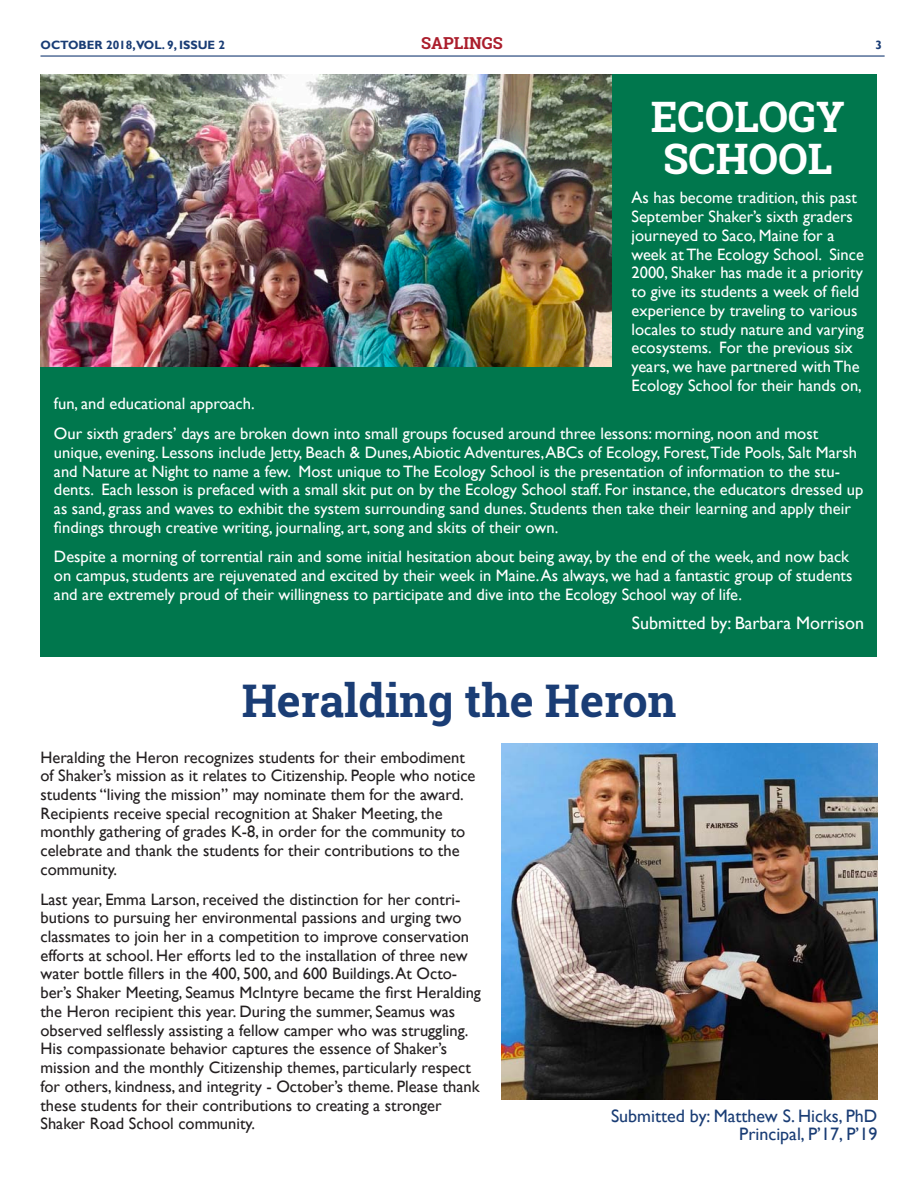
<style>
.page{position:relative;width:918px;height:1188px;background:#fff}
.page>*{position:absolute;margin:0;border:0;box-sizing:border-box;transform-origin:0 0}
.Small_Headline{font:700 45px "Roboto Slab";color:#1a3d75}
.Headline{font:700 42px/42px "Roboto Slab";color:#fff}
.Byline{font:18px "Gill Sans";color:#1a3d75}
.Byline-2{font:18px "Gill Sans";color:#fff}
.Text{font:16.5px/18.8px "Gill Sans";color:#fff}
.Text-2{font:16.5px/18.8px "Gill Sans";color:#231f20}
.t1{font:700 16.5px "Roboto Slab";color:#ab1e2c}
.t2{font:700 12px "Gill Sans";color:#1a3d75}
</style>
<div class="page">
<hr style="left:40px;top:55px;width:845px;height:2px;background:#1a3d75">
<img style="left:501px;top:743px;width:377px;height:357px">
<div style="left:40px;top:74px;width:838px;height:583px;background:#00774d"></div>
<img style="left:40px;top:74px;width:571px;height:293px">
<p class="t2" style="left:40px;top:37px;width:186px">OCTOBER 2018,VOL. 9, ISSUE 2</p>
<p class="t1" style="left:421px;top:31px;width:83px">SAPLINGS</p>
<p class="t2" style="left:875px;top:37px;width:8px">3</p>
<p class="Headline" style="left:651px;top:95px;width:195px">ECOLOGY<br>SCHOOL</p>
<p class="Text" style="left:632px;top:188px;width:234px">As has become tradition, this past September Shaker’s sixth graders journeyed to Saco, Maine for a week at The Ecology School. Since 2000, Shaker has made it a priority to give its students a week of field experience by traveling to various locales to study nature and varying ecosystems. For the previous six years, we have partnered with The Ecology School for their hands on,</p>
<p class="Text" style="left:54px;top:394px;width:202px">fun, and educational approach.</p>
<p class="Text" style="left:54px;top:424px;width:811px">Our sixth graders’ days are broken down into small groups focused around three lessons: morning, noon and most unique, evening. Lessons include Jetty, Beach &amp; Dunes, Abiotic Adventures, ABCs of Ecology, Forest,Tide Pools, Salt Marsh and Nature at Night to name a few. Most unique to The Ecology School is the presentation of information to the stu&shy;dents. Each lesson is prefaced with a small skit put on by the Ecology School staff. For instance, the educators dressed up as sand, grass and waves to exhibit the system surrounding sand dunes. Students then take their learning and apply their findings through creative writing, journaling, art, song and skits of their own.</p>
<p class="Text" style="left:54px;top:547px;width:800px">Despite a morning of torrential rain and some initial hesitation about being away, by the end of the week, and now back on campus, students are rejuvenated and excited by their week in Maine. As always, we had a fantastic group of students and are extremely proud of their willingness to participate and dive into the Ecology School way of life.</p>
<p class="Byline-2" style="left:632px;top:613px;width:234px">Submitted by: Barbara Morrison</p>
<p class="Small_Headline" style="left:242px;top:670px;width:436px">Heralding the Heron</p>
<p class="Text-2" style="left:40px;top:747px;width:437px">Heralding the Heron recognizes students for their embodiment of Shaker’s mission as it relates to Citizenship. People who notice students “living the mission” may nominate them for the award.<br>Recipients receive special recognition at Shaker Meeting, the monthly gathering of grades K-8, in order for the community to celebrate and thank the students for their contributions to the community.</p>
<p class="Text-2" style="left:40px;top:889px;width:442px">Last year, Emma Larson, received the distinction for her contri&shy;butions to pursuing her environmental passions and urging two classmates to join her in a competition to improve conservation efforts at school. Her efforts led to the installation of three new water bottle fillers in the 400, 500, and 600 Buildings. At Octo&shy;ber’s Shaker Meeting, Seamus McIntyre became the first Heralding the Heron recipient this year. During the summer, Seamus was observed selflessly assisting a fellow camper who was struggling.<br>His compassionate behavior captures the essence of Shaker’s mission and the monthly Citizenship themes, particularly respect for others, kindness, and integrity - October’s theme. Please thank these students for their contributions to creating a stronger Shaker Road School community.</p>
<p class="Byline" style="left:611px;top:1105px;width:268px">Submitted by: Matthew S. Hicks, PhD</p>
<p class="Byline" style="left:739px;top:1124px;width:140px">Principal, P’17, P’19</p>
</div>
